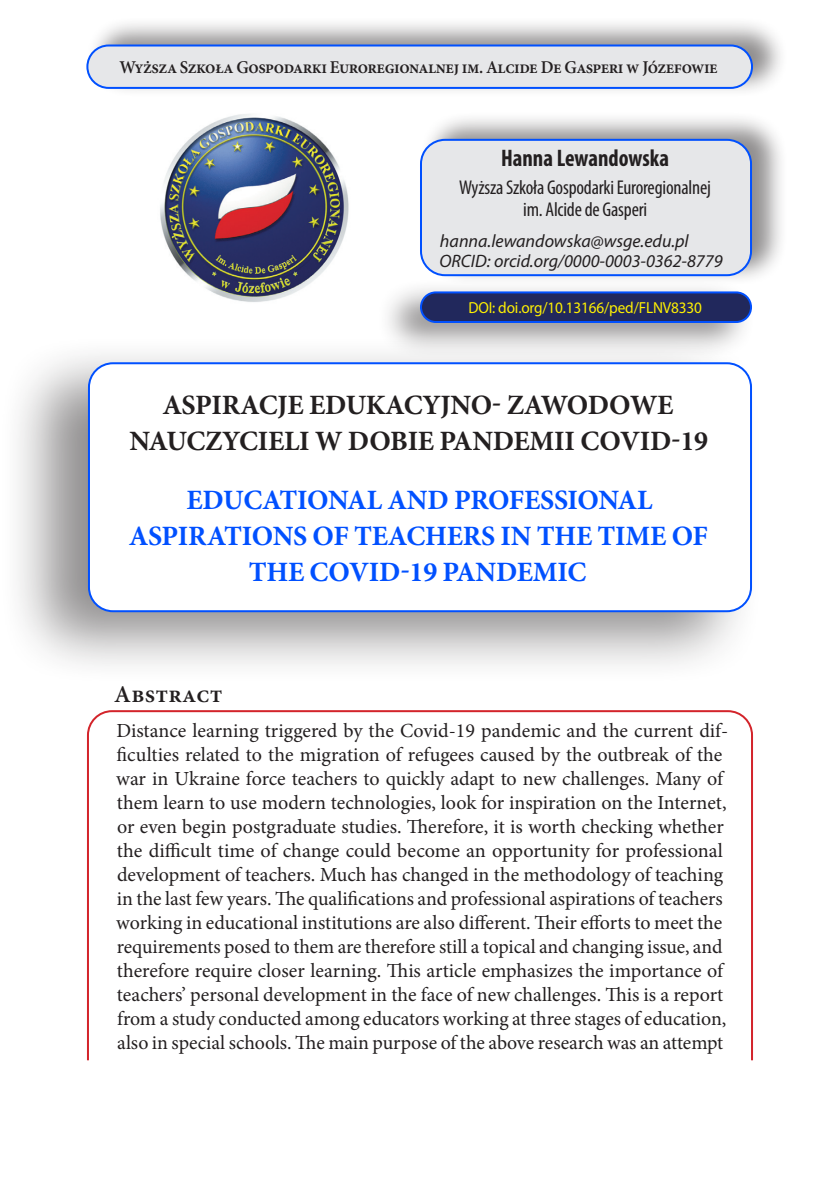
<style>
.page{position:relative;width:840px;height:1191px;background:#fff}
.page>*{position:absolute;margin:0;border:0;box-sizing:border-box;transform-origin:0 0}
.Tytuł_-ARTICLE{font:700 28px/36px "Minion Pro";letter-spacing:-.01em;color:#0050ff;text-align:center}
.Tytuł_-ARTICLE_PL{font:700 28px/36px "Minion Pro";letter-spacing:-.01em;color:#231f20;text-align:center}
.Autor{font:700 condensed 24px "Myriad Pro";color:#231f20;scale:.95 1}
.Tytuł_-_ABSTRACT{font:600 24px "Minion Pro";letter-spacing:.01em;color:#231f20}
.Abstarct_ang{font:20px/24px "Minion Pro";letter-spacing:-.005em;color:#231f20}
.Ramka_autorska_-_afi{font:condensed 20px/22px "Myriad Pro";letter-spacing:-.01em;color:#231f20;text-align:center}
.Pagina-dolna{font:600 18px "Minion Pro";letter-spacing:-.03em;color:#231f20;scale:.95 1}
.Ramka_autorska_-_ORC{font:italic 18px "Myriad Pro";color:#231f20}
.Ramka_autorska_-_ema{font:italic 18px "Myriad Pro";color:#231f20}
.IC_-_Fiolet_numer{font:16px "Myriad Pro";letter-spacing:-.01em;color:#fff101;scale:.95 1}
</style>
<div class="page">
<div style="left:85px;top:16px;width:703px;height:82px;background:#231f20;opacity:.5"></div>
<div style="left:87px;top:45px;width:664px;height:43px;background:#e6e7e9;border-radius:21px"></div>
<div style="left:86px;top:44px;width:666px;height:45px;border:2px solid #0050ff;border-radius:21px"></div>
<img style="left:160px;top:114px;width:189px;height:188px">
<div style="left:376px;top:278px;width:379px;height:82px;background:#231f20;opacity:.5"></div>
<div style="left:421px;top:292px;width:329px;height:30px;background:#21285c;border-radius:15px"></div>
<div style="left:420px;top:291px;width:331px;height:32px;border:2px solid #0050ff;border-radius:15px"></div>
<div style="left:0;top:334px;width:763px;height:352px;background:#231f20;opacity:.5"></div>
<div style="left:89px;top:363px;width:661px;height:248px;background:#fff;border-radius:24px"></div>
<div style="left:88px;top:362px;width:663px;height:250px;border:2px solid #0050ff;border-radius:24px"></div>
<div style="left:418px;top:110px;width:369px;height:175px;background:#231f20;opacity:.5"></div>
<div style="left:421px;top:140px;width:329px;height:135px;background:#e6e7e9;border-radius:24px"></div>
<div style="left:420px;top:139px;width:331px;height:137px;border:2px solid #0050ff;border-radius:24px"></div>
<svg style="left:87px;top:710px;width:666px;height:351px"></svg>
<p class="Pagina-dolna" style="left:120px;top:55px;width:631px">Wyższa Szkoła Gospodarki Euroregionalnej im. Alcide De Gasperi w Józefowie</p>
<p class="Autor" style="left:501px;top:143px;width:178px">Hanna Lewandowska</p>
<p class="Ramka_autorska_-_afi" style="left:459px;top:176px;width:253px">Wyższa Szkoła Gospodarki Euroregionalnej im. Alcide de Gasperi</p>
<p class="Ramka_autorska_-_ema" style="left:439px;top:230px;width:250px">hanna.lewandowska@wsge.edu.pl</p>
<p class="Ramka_autorska_-_ORC" style="left:439px;top:249px;width:284px">ORCID: orcid.org/0000-0003-0362-8779</p>
<p class="IC_-_Fiolet_numer" style="left:468px;top:298px;width:247px">DOI: doi.org/10.13166/ped/FLNV8330</p>
<p class="Tytuł_-ARTICLE_PL" style="left:129px;top:387px;width:580px">ASPIRACJE EDUKACYJNO- ZAWODOWE<br>NAUCZYCIELI W DOBIE PANDEMII COVID-19</p>
<p class="Tytuł_-ARTICLE" style="left:129px;top:481px;width:580px">EDUCATIONAL AND PROFESSIONAL<br>ASPIRATIONS OF TEACHERS IN THE TIME OF<br>THE COVID-19 PANDEMIC</p>
<p class="Tytuł_-_ABSTRACT" style="left:114px;top:677px;width:110px">Abstract</p>
<p class="Abstarct_ang" style="left:116px;top:718px;width:613px">Distance learning triggered by the Covid-19 pandemic and the current dif&shy;ficulties related to the migration of refugees caused by the outbreak of the war in Ukraine force teachers to quickly adapt to new challenges. Many of them learn to use modern technologies, look for inspiration on the Internet, or even begin postgraduate studies. Therefore, it is worth checking whether the difficult time of change could become an opportunity for professional development of teachers. Much has changed in the methodology of teaching in the last few years. The qualifications and professional aspirations of teachers working in educational institutions are also different. Their efforts to meet the requirements posed to them are therefore still a topical and changing issue, and therefore require closer learning. This article emphasizes the importance of teachers’ personal development in the face of new challenges. This is a report from a study conducted among educators working at three stages of education, also in special schools. The main purpose of the above research was an attempt</p>
</div>
